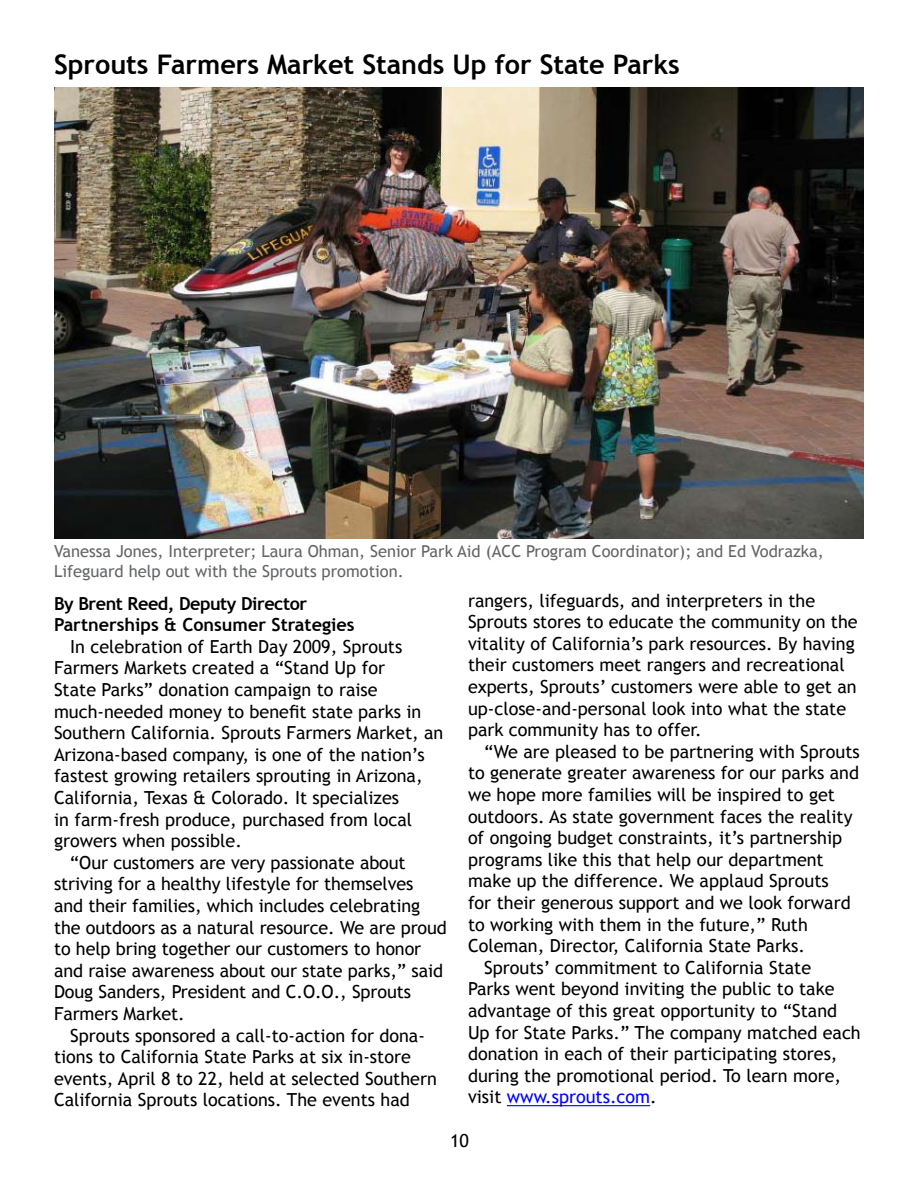
<style>
.page{position:relative;width:918px;height:1188px;background:#fff}
.page>*{position:absolute;margin:0;border:0;box-sizing:border-box;transform-origin:0 0}
.t1{font:700 27px "Trebuchet MS";color:#000}
.t2{font:18px/21.6px "Trebuchet MS";color:#000}
.t3{font:700 18px/21.6px "Trebuchet MS";color:#000}
.t4{font:18px "Trebuchet MS";color:#00f}
.t5{font:16.5px/19.8px "Trebuchet MS";color:#636466}
.s1{color:#000}
</style>
<div class="page">
<hr style="left:507px;top:1105px;width:143px;height:1px;background:#00f">
<img style="left:54px;top:87px;width:810px;height:451px">
<h1 class="t1" style="left:54px;top:47px;width:627px">Sprouts Farmers Market Stands Up for State Parks</h1>
<p class="t5" style="left:54px;top:542px;width:771px">Vanessa Jones, Interpreter; Laura Ohman, Senior Park Aid (ACC Program Coordinator); and Ed Vodrazka,<br>Lifeguard help out with the Sprouts promotion.</p>
<p class="t3" style="left:54px;top:592px;width:302px">By Brent Reed, Deputy Director<br>Partnerships &amp; Consumer Strategies</p>
<p class="t2" style="left:70px;top:636px;width:334px">In celebration of Earth Day 2009, Sprouts</p>
<p class="t2" style="left:54px;top:658px;width:333px">Farmers Markets created a “Stand Up for</p>
<p class="t2" style="left:54px;top:679px;width:325px">State Parks” donation campaign to raise</p>
<p class="t2" style="left:54px;top:701px;width:369px">much-needed money to benefit state parks in</p>
<p class="t2" style="left:54px;top:722px;width:391px">Southern California. Sprouts Farmers Market, an</p>
<p class="t2" style="left:54px;top:744px;width:372px">Arizona-based company, is one of the nation’s</p>
<p class="t2" style="left:54px;top:766px;width:370px">fastest growing retailers sprouting in Arizona,</p>
<p class="t2" style="left:54px;top:787px;width:347px">California, Texas &amp; Colorado. It specializes</p>
<p class="t2" style="left:54px;top:809px;width:360px">in farm-fresh produce, purchased from local</p>
<p class="t2" style="left:54px;top:830px;width:190px">growers when possible.</p>
<p class="t2" style="left:70px;top:852px;width:337px">“Our customers are very passionate about</p>
<p class="t2" style="left:54px;top:874px;width:361px">striving for a healthy lifestyle for themselves</p>
<p class="t2" style="left:54px;top:895px;width:368px">and their families, which includes celebrating</p>
<p class="t2" style="left:54px;top:917px;width:394px">the outdoors as a natural resource. We are proud</p>
<p class="t2" style="left:54px;top:938px;width:369px">to help bring together our customers to honor</p>
<p class="t2" style="left:54px;top:960px;width:391px">and raise awareness about our state parks,” said</p>
<p class="t2" style="left:54px;top:982px;width:359px">Doug Sanders, President and C.O.O., Sprouts</p>
<p class="t2" style="left:54px;top:1003px;width:132px">Farmers Market.</p>
<p class="t2" style="left:70px;top:1025px;width:356px">Sprouts sponsored a call-to-action for dona-</p>
<p class="t2" style="left:54px;top:1046px;width:358px">tions to California State Parks at six in-store</p>
<p class="t2" style="left:54px;top:1068px;width:384px">events, April 8 to 22, held at selected Southern</p>
<p class="t2" style="left:54px;top:1090px;width:357px">California Sprouts locations. The events had</p>
<p class="t2" style="left:468px;top:590px;width:391px">rangers, lifeguards, and interpreters in the Sprouts stores to educate the community on the vitality of California’s park resources. By having their customers meet rangers and recreational experts, Sprouts’ customers were able to get an up-close-and-personal look into what the state park community has to offer.</p>
<p class="t2" style="left:484px;top:741px;width:377px">“We are pleased to be partnering with Sprouts</p>
<p class="t2" style="left:468px;top:762px;width:393px">to generate greater awareness for our parks and</p>
<p class="t2" style="left:468px;top:784px;width:369px">we hope more families will be inspired to get</p>
<p class="t2" style="left:468px;top:806px;width:386px">outdoors. As state government faces the reality</p>
<p class="t2" style="left:468px;top:827px;width:376px">of ongoing budget constraints, it’s partnership</p>
<p class="t2" style="left:468px;top:849px;width:357px">programs like this that help our department</p>
<p class="t2" style="left:468px;top:870px;width:362px">make up the difference. We applaud Sprouts</p>
<p class="t2" style="left:468px;top:892px;width:384px">for their generous support and we look forward</p>
<p class="t2" style="left:468px;top:914px;width:341px">to working with them in the future,” Ruth</p>
<p class="t2" style="left:468px;top:935px;width:339px">Coleman, Director, California State Parks.</p>
<p class="t2" style="left:484px;top:957px;width:329px">Sprouts’ commitment to California State</p>
<p class="t2" style="left:468px;top:978px;width:368px">Parks went beyond inviting the public to take</p>
<p class="t2" style="left:468px;top:1000px;width:371px">advantage of this great opportunity to “Stand</p>
<p class="t2" style="left:468px;top:1022px;width:394px">Up for State Parks.” The company matched each</p>
<p class="t2" style="left:468px;top:1043px;width:371px">donation in each of their participating stores,</p>
<p class="t2" style="left:468px;top:1065px;width:375px">during the promotional period. To learn more,</p>
<p class="t4" style="left:468px;top:1086px;width:190px"><span class="s1">visit</span> www.sprouts.com<span class="s1">.</span></p>
<p class="t2" style="left:450px;top:1130px;width:20px">1 0</p>
</div>
